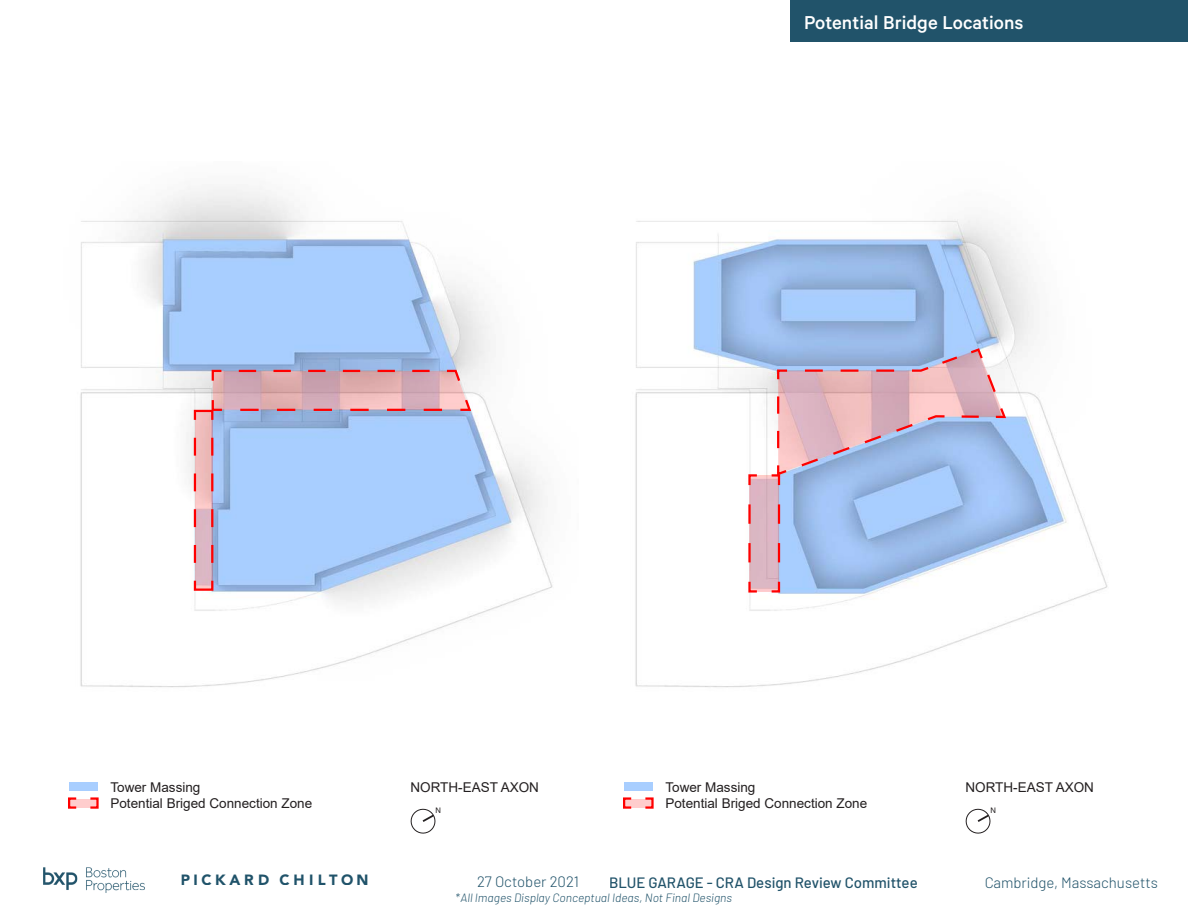
<style>
.page{position:relative;width:1188px;height:918px;background:#fff}
.page>*{position:absolute;margin:0;border:0;box-sizing:border-box;transform-origin:0 0}
.t1{font:500 21px "Calibre";color:#fff}
.t2{font:300 15px "Barlow";color:#21536a}
.t3{font:500 15px "Barlow";color:#21536a}
.t4{font:900 14.7px "Avenir LT Com";letter-spacing:.255em;color:#20536a}
.t5{font:13.5px "Arial";color:#231f20}
.t6{font:13.5px/17.2px "Helvetica LT Std";color:#231f20}
.t7{font:italic 300 12px "Barlow";color:#21536a}
.t8{font:7.65px "Helvetica LT Std";color:#231f20}
</style>
<div class="page">
<svg style="left:68px;top:797px;width:31px;height:12px"></svg>
<div style="left:69px;top:782px;width:29px;height:9px;background:#a8ceff"></div>
<svg style="left:965px;top:808px;width:26px;height:26px"></svg>
<svg style="left:410px;top:808px;width:26px;height:26px"></svg>
<div style="left:624px;top:782px;width:28px;height:9px;background:#a8ceff"></div>
<svg style="left:623px;top:797px;width:31px;height:12px"></svg>
<img style="left:635px;top:218px;width:473px;height:469px">
<svg style="left:747px;top:347px;width:261px;height:247px;background:#bdc0dc"></svg>
<img style="left:80px;top:187px;width:473px;height:500px">
<svg style="left:193px;top:369px;width:280px;height:223px;background:#b8c4e6"></svg>
<img style="left:43px;top:867px;width:102px;height:26px">
<div style="left:791px;top:0;width:397px;height:42px;background:#21536a"></div>
<h1 class="t1" style="left:804px;top:10px;width:221px">Potential Bridge Locations</h1>
<p class="t5" style="left:110px;top:778px;width:92px">Tower Massing</p>
<p class="t5" style="left:411px;top:778px;width:130px">NORTH-EAST AXON</p>
<p class="t6" style="left:407px;top:782px;width:155px">TYPICAL LOWER LEVEL</p>
<p class="t5" style="left:665px;top:778px;width:92px">Tower Massing</p>
<p class="t5" style="left:966px;top:778px;width:130px">NORTH-EAST AXON</p>
<p class="t6" style="left:108px;top:782px;width:181px">Commercial<br>Potential Terrace / Green Roof</p>
<p class="t6" style="left:962px;top:782px;width:155px">TYPICAL LOWER LEVEL</p>
<p class="t5" style="left:110px;top:794px;width:203px">Potential Briged Connection Zone</p>
<p class="t5" style="left:665px;top:794px;width:203px">Potential Briged Connection Zone</p>
<p class="t8" style="left:436px;top:806px;width:7px">N</p>
<p class="t8" style="left:991px;top:806px;width:7px">N</p>
<p class="t4" style="left:180px;top:871px;width:190px">PICKARD CHILTON</p>
<p class="t3" style="left:609px;top:874px;width:310px">BLUE GARAGE - CRA Design Review Committee</p>
<p class="t2" style="left:477px;top:873px;width:103px">27 October 2021</p>
<p class="t2" style="left:985px;top:873px;width:175px">Cambridge, Massachusetts</p>
<p class="t7" style="left:456px;top:890px;width:278px">*All Images Display Conceptual Ideas, Not Final Designs</p>
</div>
